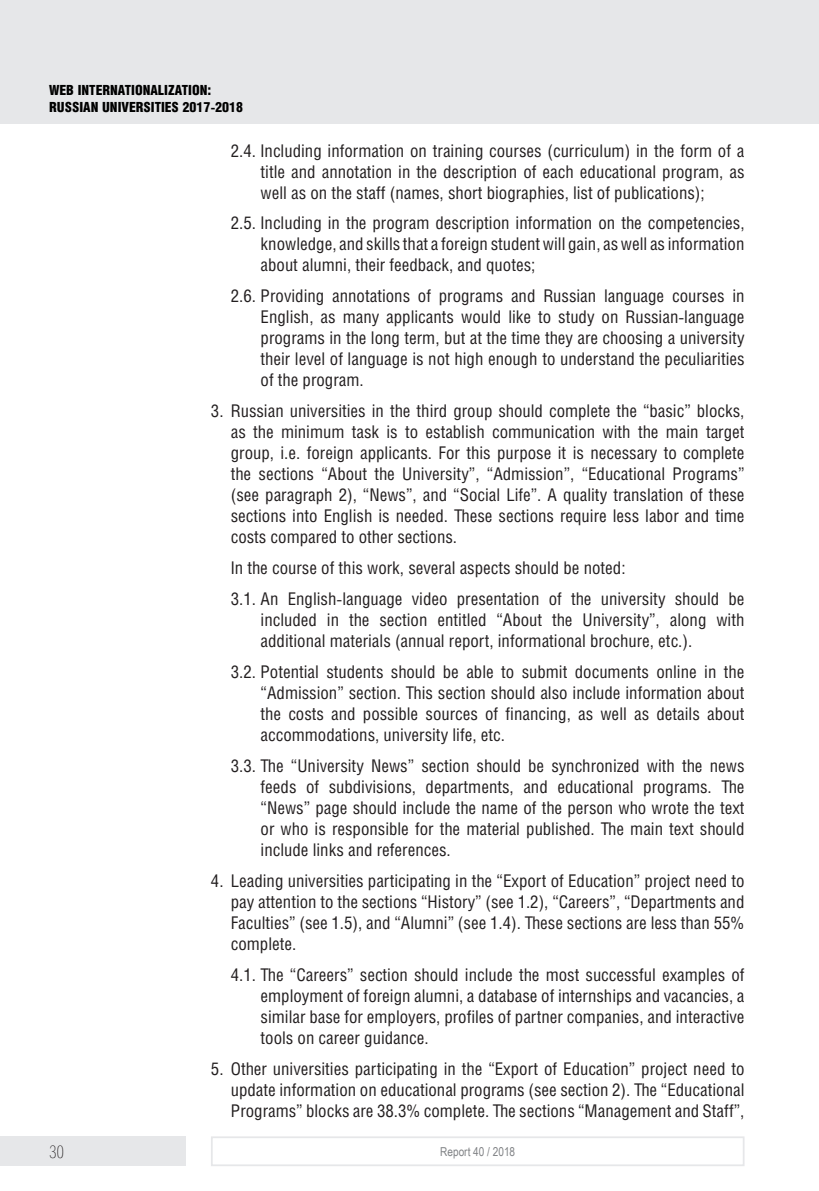
<style>
.page{position:relative;width:819px;height:1191px;background:#fff}
.page>*{position:absolute;margin:0;border:0;box-sizing:border-box;transform-origin:0 0}
.t1{font:17.5px/21px "Helios Cond";color:#231f20;text-align:justify}
.t2{font:100 17.5px "Helios Cond";color:#231f20}
.t3{font:900 14px/17.5px "Helios Cond";color:#000}
.t4{font:12.25px "Arial Narrow";color:#808285}
</style>
<div class="page">
<div style="left:0;top:0;width:819px;height:124px;background:#e6e7e9"></div>
<div style="left:0;top:1136px;width:186px;height:30px;background:#e6e7e9"></div>
<div style="left:211px;top:1136px;width:533px;height:30px;border:2px solid #e6e7e9"></div>
<p class="t3" style="left:49px;top:81px;width:195px">WEB INTERNATIONALIZATION:<br>RUSSIAN UNIVERSITIES 2017-2018</p>
<p class="t1" style="left:260px;top:140px;width:485px;text-indent:-30px">2.4. Including information on training courses (curriculum) in the form of a title and annotation in the description of each educational program, as well as on the staff (names, short biographies, list of publications);</p>
<p class="t1" style="left:260px;top:213px;width:485px;text-indent:-30px">2.5. Including in the program description information on the competencies, knowledge, and skills that a foreign student will gain, as well as information about alumni, their feedback, and quotes;</p>
<p class="t1" style="left:260px;top:286px;width:485px;text-indent:-30px">2.6. Providing annotations of programs and Russian language courses in English, as many applicants would like to study on Russian-language programs in the long term, but at the time they are choosing a university their level of language is not high enough to understand the peculiarities of the program.</p>
<p class="t1" style="left:231px;top:400px;width:515px;text-indent:-20px">3. Russian universities in the third group should complete the “basic” blocks, as the minimum task is to establish communication with the main target group, i.e. foreign applicants. For this purpose it is necessary to complete the sections “About the University”, “Admission”, “Educational Programs” (see paragraph 2), “News”, and “Social Life”. A quality translation of these sections into English is needed. These sections require less labor and time costs compared to other sections.</p>
<p class="t1" style="left:231px;top:552px;width:515px;line-height:31px">In the course of this work, several aspects should be noted:<br>3.1. An English-language video presentation of the university should be</p>
<p class="t1" style="left:260px;top:609px;width:485px">included in the section entitled “About the University”, along with additional materials (annual report, informational brochure, etc.).</p>
<p class="t1" style="left:260px;top:661px;width:485px;text-indent:-30px">3.2. Potential students should be able to submit documents online in the “Admission” section. This section should also include information about the costs and possible sources of financing, as well as details about accommodations, university life, etc.</p>
<p class="t1" style="left:260px;top:755px;width:485px;text-indent:-30px">3.3. The “University News” section should be synchronized with the news feeds of subdivisions, departments, and educational programs. The “News” page should include the name of the person who wrote the text or who is responsible for the material published. The main text should include links and references.</p>
<p class="t1" style="left:231px;top:870px;width:515px;text-indent:-20px">4. Leading universities participating in the “Export of Education” project need to pay attention to the sections “History” (see 1.2), “Careers”, “Departments and Faculties” (see 1.5), and “Alumni” (see 1.4). These sections are less than 55% complete.</p>
<p class="t1" style="left:260px;top:964px;width:485px;text-indent:-30px">4.1. The “Careers” section should include the most successful examples of employment of foreign alumni, a database of internships and vacancies, a similar base for employers, profiles of partner companies, and interactive tools on career guidance.</p>
<p class="t1" style="left:231px;top:1058px;width:515px;text-indent:-20px">5. Other universities participating in the “Export of Education” project need to update information on educational programs (see section 2). The “Educational Programs” blocks are 38.3% complete. The sections “Management and Staff”,</p>
<p class="t2" style="left:50px;top:1142px;width:16px">30</p>
<p class="t4" style="left:440px;top:1142px;width:76px">Report 40 / 2018</p>
</div>
